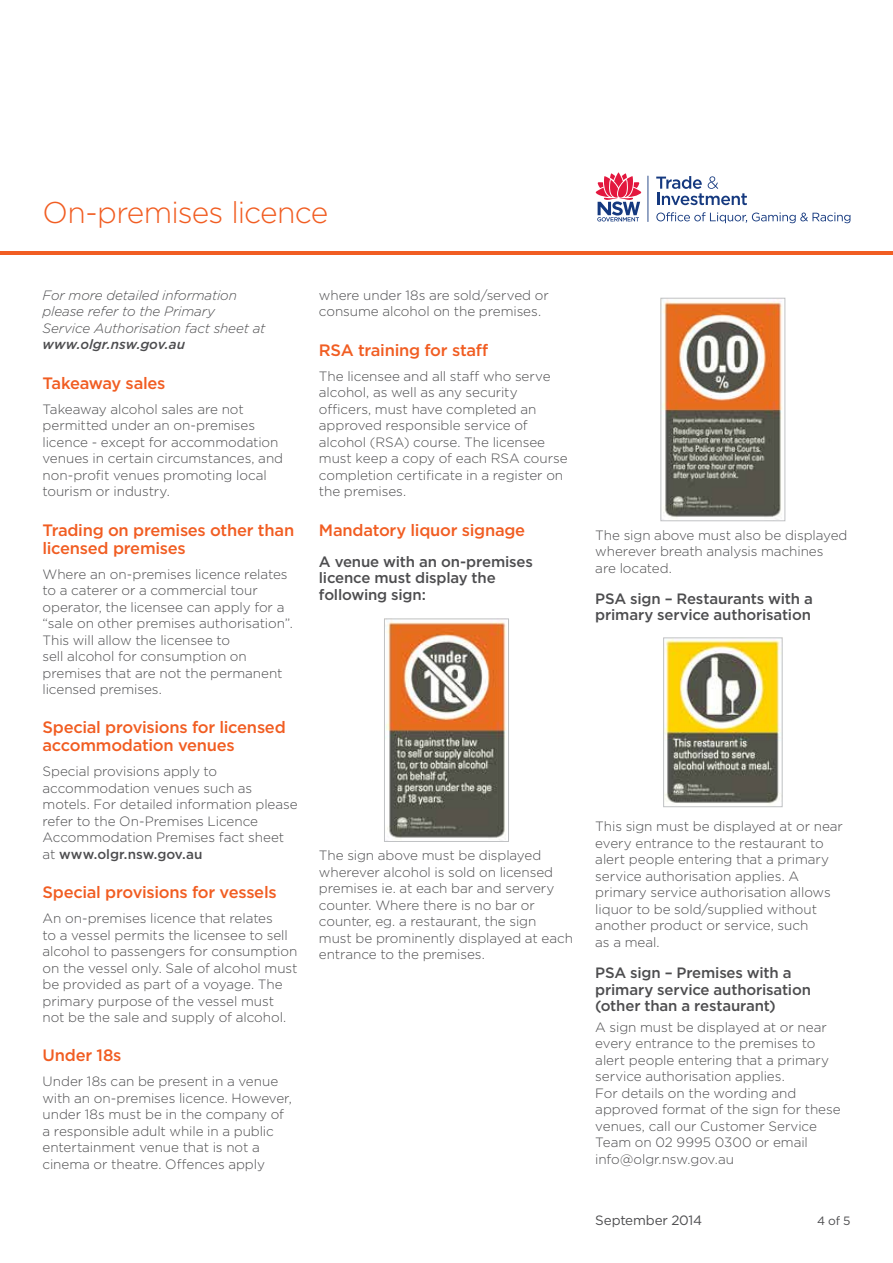
<style>
.page{position:relative;width:893px;height:1263px;background:#fff}
.page>*{position:absolute;margin:0;border:0;box-sizing:border-box;transform-origin:0 0}
.t1{font:300 30px "Gotham";letter-spacing:-.03em;color:#f15d22}
.Subheadings{font:500 16.5px/18px "Gotham";letter-spacing:-.015em;color:#f15d22}
.Subheadings2{font:500 15px/16.5px "Gotham";letter-spacing:-.01em;color:#4d4d4f}
.Body_copy{font:300 13.5px/16.5px "Gotham";letter-spacing:-.005em;color:#4d4d4f}
.Body_copy-2{font:italic 300 13.5px/16.5px "Gotham";letter-spacing:-.01em;color:#4d4d4f}
.t2{font:13.5px "Gotham";letter-spacing:-.01em;color:#4d4d4f}
.t3{font:12px "Gotham";color:#4d4d4f}
.s1{font-weight:500}
</style>
<div class="page">
<hr style="left:0;top:251px;width:893px;height:4px;background:#f15d22">
<svg style="left:595px;top:172px;width:47px;height:49px"></svg>
<hr style="left:647px;top:176px;width:1px;height:46px;background:#15397f">
<svg style="left:656px;top:176px;width:91px;height:29px"></svg>
<svg style="left:656px;top:212px;width:194px;height:11px"></svg>
<img style="left:386px;top:621px;width:120px;height:219px">
<div style="left:384px;top:619px;width:125px;height:223px;border:1px solid #c0c2c4"></div>
<img style="left:663px;top:300px;width:119px;height:219px">
<div style="left:661px;top:298px;width:124px;height:223px;border:1px solid #c0c2c4"></div>
<img style="left:665px;top:640px;width:115px;height:164px">
<div style="left:663px;top:638px;width:119px;height:169px;border:1px solid #c0c2c4"></div>
<h1 class="t1" style="left:43px;top:194px;width:287px">On-premises licence</h1>
<p class="Body_copy-2" style="left:43px;top:287px;width:224px">For more detailed information please refer to the Primary<br>Service Authorisation fact sheet at <span class="s1">www.olgr.nsw.gov.au</span></p>
<p class="Subheadings" style="left:43px;top:374px;width:124px">Takeaway sales</p>
<p class="Body_copy" style="left:43px;top:400px;width:242px">Takeaway alcohol sales are not permitted under an on-premises licence - except for accommodation venues in certain circumstances, and non-profit venues promoting local tourism or industry.</p>
<p class="Subheadings" style="left:43px;top:520px;width:253px">Trading on premises other than licensed premises</p>
<p class="Body_copy" style="left:43px;top:565px;width:252px">Where an on-premises licence relates to a caterer or a commercial tour operator, the licensee can apply for a “sale on other premises authorisation”.<br>This will allow the licensee to<br>sell alcohol for consumption on premises that are not the permanent licensed premises.</p>
<p class="Subheadings" style="left:43px;top:718px;width:245px">Special provisions for licensed accommodation venues</p>
<p class="Body_copy" style="left:43px;top:763px;width:257px">Special provisions apply to accommodation venues such as motels. For detailed information please refer to the On-Premises Licence<br>Accommodation Premises fact sheet at <span class="s1">www.olgr.nsw.gov.au</span></p>
<p class="Subheadings" style="left:43px;top:883px;width:236px">Special provisions for vessels</p>
<p class="Body_copy" style="left:43px;top:910px;width:257px">An on-premises licence that relates<br>to a vessel permits the licensee to sell alcohol to passengers for consumption on the vessel only. Sale of alcohol must be provided as part of a voyage. The primary purpose of the vessel must not be the sale and supply of alcohol.</p>
<p class="Subheadings" style="left:43px;top:1046px;width:81px">Under 18s</p>
<p class="Body_copy" style="left:43px;top:1073px;width:251px">Under 18s can be present in a venue with an on-premises licence. However, under 18s must be in the company of a responsible adult while in a public entertainment venue that is not a cinema or theatre. Offences apply</p>
<p class="Body_copy" style="left:319px;top:287px;width:231px">where under 18s are sold/served or consume alcohol on the premises.</p>
<p class="Subheadings" style="left:319px;top:341px;width:171px">RSA training for staff</p>
<p class="Body_copy" style="left:319px;top:367px;width:250px">The licensee and all staff who serve alcohol, as well as any security officers, must have completed an approved responsible service of alcohol (RSA) course. The licensee must keep a copy of each RSA course completion certificate in a register on the premises.</p>
<p class="Subheadings" style="left:319px;top:520px;width:208px">Mandatory liquor signage</p>
<p class="Subheadings2" style="left:319px;top:553px;width:215px">A venue with an on-premises licence must display the following sign:</p>
<p class="Body_copy" style="left:319px;top:847px;width:256px">The sign above must be displayed wherever alcohol is sold on licensed premises ie. at each bar and servery counter. Where there is no bar or counter, eg. a restaurant, the sign<br>must be prominently displayed at each entrance to the premises.</p>
<p class="Body_copy" style="left:595px;top:526px;width:254px">The sign above must also be displayed wherever breath analysis machines are located.</p>
<p class="Subheadings2" style="left:595px;top:590px;width:219px">PSA sign – Restaurants with a primary service authorisation</p>
<p class="Body_copy" style="left:595px;top:818px;width:249px">This sign must be displayed at or near every entrance to the restaurant to alert people entering that a primary service authorisation applies. A primary service authorisation allows liquor to be sold/supplied without another product or service, such<br>as a meal.</p>
<p class="Subheadings2" style="left:595px;top:964px;width:217px">PSA sign – Premises with a primary service authorisation (other than a restaurant)</p>
<p class="Body_copy" style="left:595px;top:1018px;width:247px">A sign must be displayed at or near every entrance to the premises to alert people entering that a primary service authorisation applies.<br>For details on the wording and approved format of the sign for these venues, call our Customer Service<br>Team on 02 9995 0300 or email info@olgr.nsw.gov.au</p>
<p class="t2" style="left:595px;top:1211px;width:108px">September 2014</p>
<p class="t3" style="left:817px;top:1213px;width:35px">4 of 5</p>
</div>
